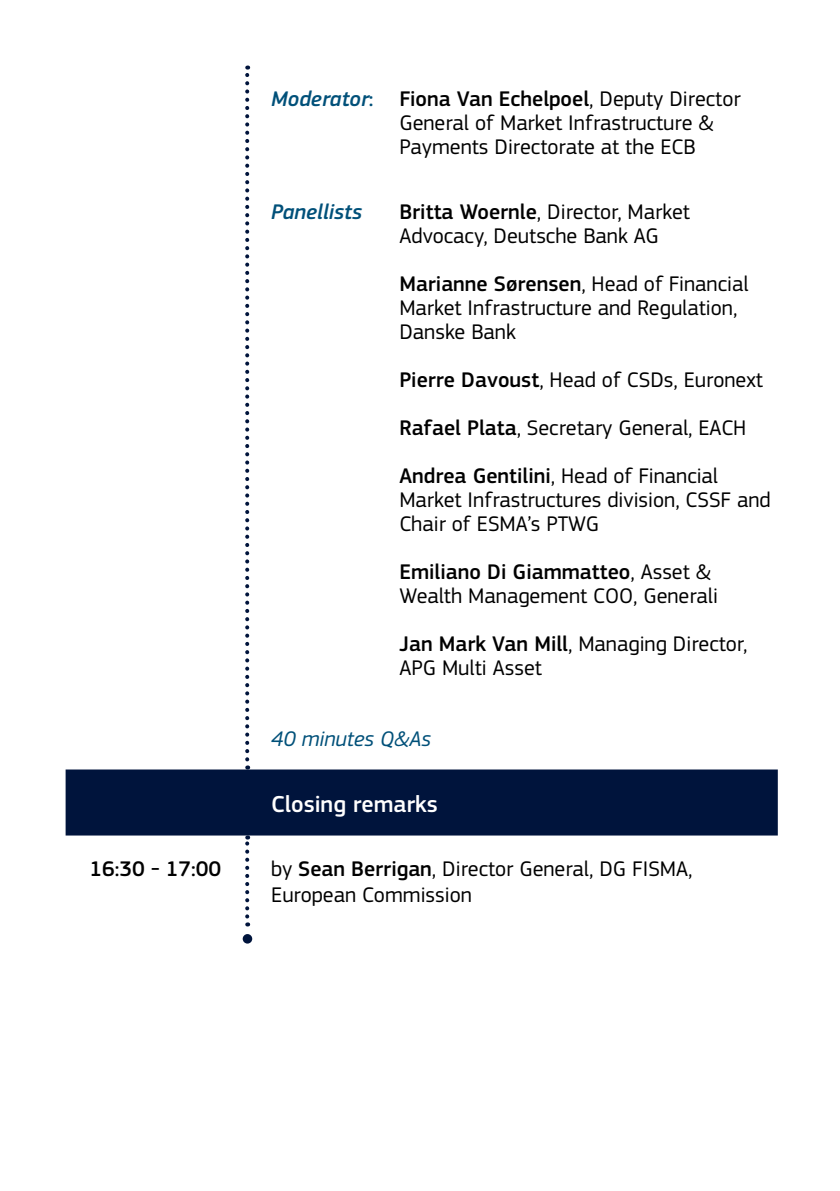
<style>
.page{position:relative;width:840px;height:1191px;background:#fff}
.page>*{position:absolute;margin:0;border:0;box-sizing:border-box;transform-origin:0 0}
.Cell_Header_White{font:500 24px "EC Square Sans Pro";color:#fff}
.Cell_Title{font:22px/24px "EC Square Sans Pro";color:#000}
.Panel_title{font:italic 500 22px "EC Square Sans Pro";color:#005079}
.t1{font:italic 22px "EC Square Sans Pro";color:#005079}
.Cell_Title-2{font:500 22px "EC Square Sans Pro";color:#000}
.s1{font-style:normal}
.s2{font-weight:500}
</style>
<div class="page">
<div style="left:66px;top:769px;width:711px;height:66px;background:#00143c"></div>
<svg style="left:245px;top:916px;width:4px;height:8px"></svg>
<svg style="left:245px;top:835px;width:4px;height:81px"></svg>
<svg style="left:245px;top:66px;width:4px;height:693px"></svg>
<div style="left:242px;top:934px;width:10px;height:9px;background:#00143c;border-radius:50%"></div>
<p class="Panel_title" style="left:271px;top:86px;width:104px">Moderator<span class="s1">:</span></p>
<p class="Cell_Title" style="left:399px;top:87px;width:342px"><span class="s2">Fiona Van Echelpoel</span>, Deputy Director<br>General of Market Infrastructure &amp;<br>Payments Directorate at the ECB</p>
<p class="Panel_title" style="left:271px;top:198px;width:92px">Panellists</p>
<p class="Cell_Title" style="left:399px;top:199px;width:292px"><span class="s2">Britta Woernle</span>, Director, Market<br>Advocacy, Deutsche Bank AG</p>
<p class="Cell_Title" style="left:399px;top:271px;width:350px"><span class="s2">Marianne Sørensen</span>, Head of Financial<br>Market Infrastructure and Regulation,<br>Danske Bank</p>
<p class="Cell_Title" style="left:399px;top:367px;width:365px"><span class="s2">Pierre Davoust</span>, Head of CSDs, Euronext</p>
<p class="Cell_Title" style="left:399px;top:415px;width:348px"><span class="s2">Rafael Plata</span>, Secretary General, EACH</p>
<p class="Cell_Title" style="left:399px;top:463px;width:372px"><span class="s2">Andrea Gentilini</span>, Head of Financial<br>Market Infrastructures division, CSSF and<br>Chair of ESMA’s PTWG</p>
<p class="Cell_Title" style="left:399px;top:559px;width:320px"><span class="s2">Emiliano Di Giammatteo</span>, Asset &amp;<br>Wealth Management COO, Generali</p>
<p class="Cell_Title" style="left:399px;top:631px;width:349px"><span class="s2">Jan Mark Van Mill</span>, Managing Director,<br>APG Multi Asset</p>
<p class="t1" style="left:271px;top:725px;width:161px">40 minutes Q&amp;As</p>
<p class="Cell_Header_White" style="left:271px;top:789px;width:168px">Closing remarks</p>
<p class="Cell_Title-2" style="left:90px;top:856px;width:133px">16:30 - 17:00</p>
<p class="Cell_Title" style="left:271px;top:855px;width:422px;line-height:26.4px">by <span class="s2">Sean Berrigan</span>, Director General, DG FISMA,<br>European Commission</p>
</div>
